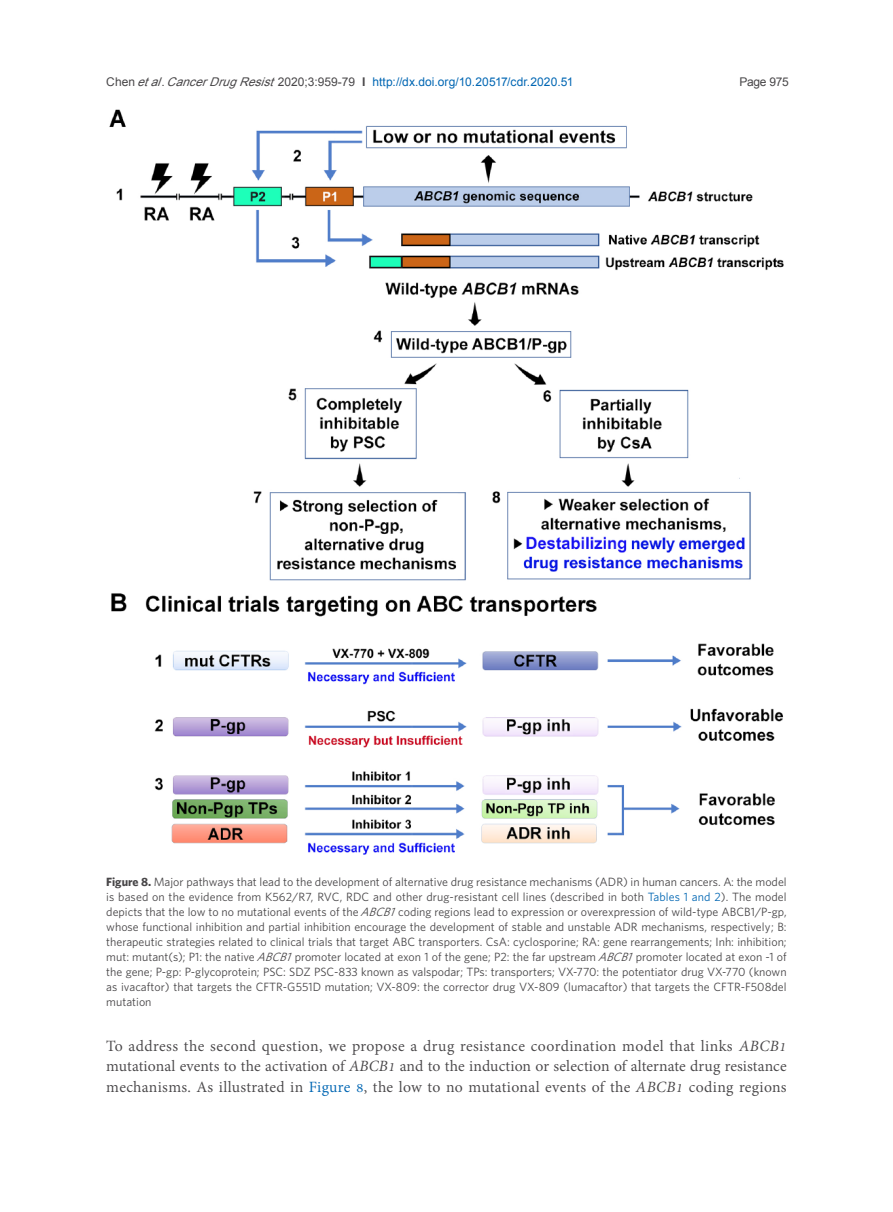
<style>
.page{position:relative;width:893px;height:1212px;background:#fff}
.page>*{position:absolute;margin:0;border:0;box-sizing:border-box;transform-origin:0 0}
.正文{font:19.2px/20.2px "Adobe Thai";letter-spacing:.015em;color:#484648;text-align:justify}
.Default{font:12px/15px "Whitney";color:#484648;text-align:justify}
.t1{font:12px "Arial";letter-spacing:.005em;color:#0166b3}
.t2{font:12px "Arial";color:#484648}
.s1{color:#484648}
.s2{font-style:italic;color:#484648}
.s3{font-weight:700;color:#484648}
.s4{font-style:inherit}
.s5{font-weight:700}
.s6{color:#0166b3}
.s7{font-style:italic}
</style>
<div class="page">
<img style="left:109px;top:109px;width:675px;height:472px">
<img style="left:111px;top:593px;width:672px;height:262px">
<p class="t1" style="left:106px;top:73px;width:469px"><span class="s1">Chen</span> <span class="s2">etal</span><span class="s1">.</span> <span class="s2">CancerDrugResist</span><span class="s1">2020;3:</span><span class="s1">959-79</span> <span class="s3">I</span> http://dx.doi.org/10.20517/cdr.2020.51</p>
<p class="t2" style="left:739px;top:73px;width:51px">Page <span class="s4">975</span></p>
<p class="Default" style="left:106px;top:874px;width:682px"><span class="s5">Figure 8.</span> Major pathways that lead to the development of alternative drug resistance mechanisms (ADR) in human cancers. A: the model is based on the evidence from K562/R7, RVC, RDC and other drug-resistant cell lines (described in both <span class="s6">Tables 1 and 2</span>). The model depicts that the low to no mutational events of the <span class="s7">ABCB1</span>coding regions lead to expression or overexpression of wild-type ABCB1/P-gp, whose functional inhibition and partial inhibition encourage the development of stable and unstable ADR mechanisms, respectively; B: therapeutic strategies related to clinical trials that target ABC transporters. CsA: cyclosporine; RA: gene rearrangements; Inh: inhibition; mut: mutant(s); P1: the native <span class="s7">ABCB1</span>promoter located at exon 1 of the gene; P2: the far upstream <span class="s7">ABCB1</span>promoter located at exon -1 of the gene; P-gp: P-glycoprotein; PSC: SDZ PSC-833 known as valspodar; TPs: transporters; VX-770: the potentiator drug VX-770 (known as ivacaftor) that targets the CFTR-G551D mutation; VX-809: the corrector drug VX-809 (lumacaftor) that targets the CFTR-F508del mutation</p>
<p class="正文" style="left:106px;top:1034px;width:682px">To address the second question, we propose a drug resistance coordination model that links <span class="s7">ABCB1 </span>mutational events to the activation of <span class="s7">ABCB1</span> and to the induction or selection of alternate drug resistance mechanisms. As illustrated in <span class="s6">Figure 8</span>, the low to no mutational events of the <span class="s7">ABCB1</span> coding regions</p>
</div>
